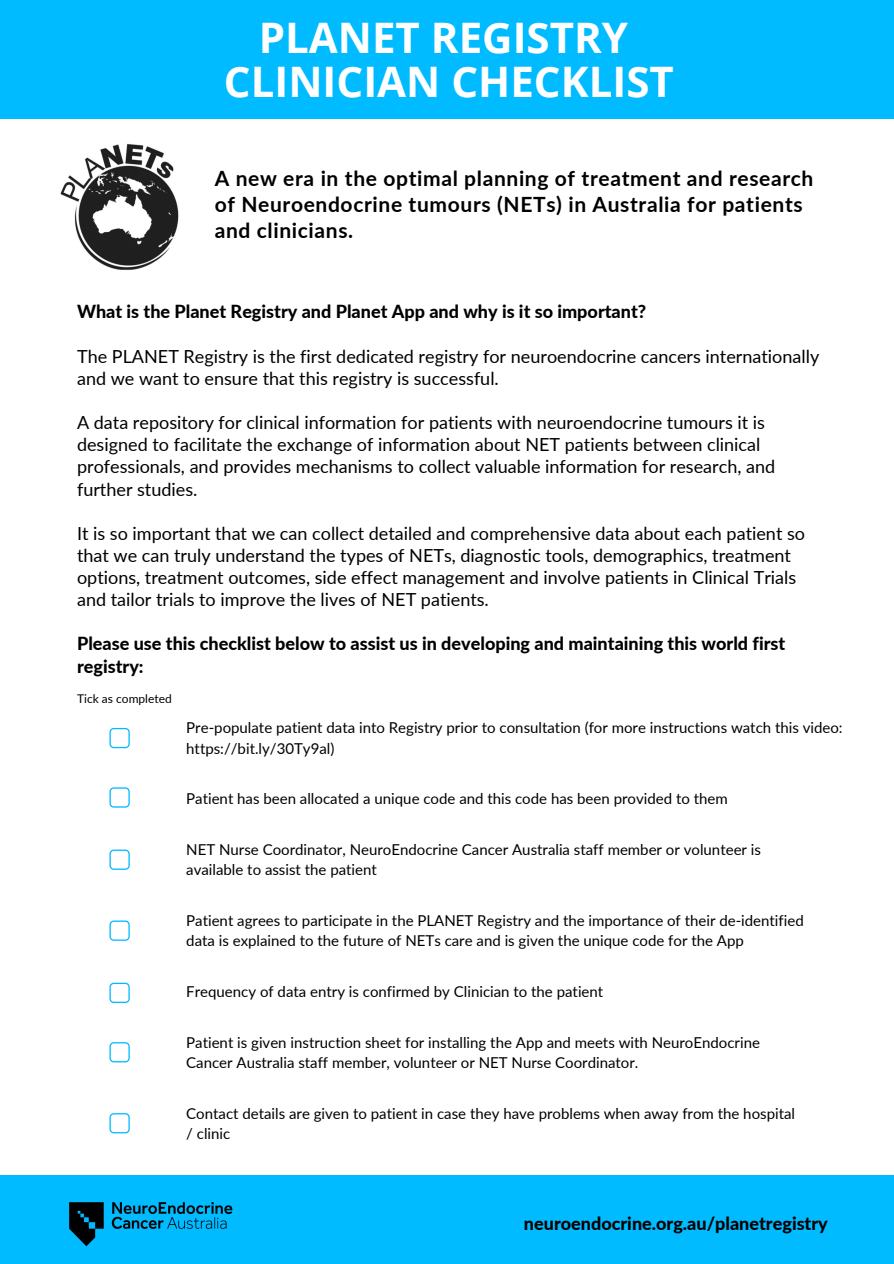
<style>
.page{position:relative;width:894px;height:1264px;background:#fff}
.page>*{position:absolute;margin:0;border:0;box-sizing:border-box;transform-origin:0 0}
.t1{font:700 42px/44px "Open Sans";color:#fff;text-align:center}
.t2{font:700 21px/26px "Lato";letter-spacing:.03em;color:#000}
.t3{font:18px/22px "Lato";color:#000}
.t4{font:800 18px/22px "Lato";color:#000}
.t5{font:15px/20.2px "Lato";color:#000}
.t6{font:12px "Lato";color:#000}
</style>
<div class="page">
<div style="left:0;top:0;width:893px;height:118px;background:#0bf"></div>
<div style="left:0;top:1175px;width:893px;height:88px;background:#0bf"></div>
<img style="left:69px;top:1202px;width:164px;height:45px">
<img style="left:60px;top:144px;width:119px;height:126px">
<svg style="left:109px;top:728px;width:21px;height:20px"></svg>
<svg style="left:109px;top:787px;width:21px;height:20px"></svg>
<svg style="left:109px;top:1042px;width:21px;height:20px"></svg>
<svg style="left:109px;top:982px;width:21px;height:21px"></svg>
<svg style="left:109px;top:920px;width:21px;height:20px"></svg>
<svg style="left:109px;top:849px;width:21px;height:20px"></svg>
<svg style="left:109px;top:1113px;width:21px;height:20px"></svg>
<h1 class="t1" style="left:224px;top:15px;width:451px">PLANET REGISTRY<br>CLINICIAN CHECKLIST</h1>
<h2 class="t2" style="left:215px;top:165px;width:600px">A new era in the optimal planning of treatment and research of Neuroendocrine tumours (NETs) in Australia for patients and clinicians.</h2>
<p class="t4" style="left:77px;top:300px;width:570px">What is the Planet Registry and Planet App and why is it so important?</p>
<p class="t3" style="left:77px;top:345px;width:743px">The PLANET Registry is the first dedicated registry for neuroendocrine cancers internationally and we want to ensure that this registry is successful.</p>
<p class="t3" style="left:77px;top:411px;width:699px">A data repository for clinical information for patients with neuroendocrine tumours it is designed to facilitate the exchange of information about NET patients between clinical professionals, and provides mechanisms to collect valuable information for research, and further studies.</p>
<p class="t3" style="left:77px;top:522px;width:729px">It is so important that we can collect detailed and comprehensive data about each patient so that we can truly understand the types of NETs, diagnostic tools, demographics, treatment options, treatment outcomes, side effect management and involve patients in Clinical Trials and tailor trials to improve the lives of NET patients.</p>
<p class="t4" style="left:77px;top:632px;width:709px">Please use this checklist below to assist us in developing and maintaining this world first registry:</p>
<p class="t6" style="left:77px;top:690px;width:96px">Tick as completed</p>
<p class="t5" style="left:186px;top:717px;width:657px">Pre-populate patient data into Registry prior to consultation (for more instructions watch this video: https://bit.ly/30Ty9al)</p>
<p class="t5" style="left:186px;top:788px;width:543px">Patient has been allocated a unique code and this code has been provided to them</p>
<p class="t5" style="left:186px;top:839px;width:576px">NET Nurse Coordinator, NeuroEndocrine Cancer Australia staff member or volunteer is available to assist the patient</p>
<p class="t5" style="left:186px;top:910px;width:619px">Patient agrees to participate in the PLANET Registry and the importance of their de-identified data is explained to the future of NETs care and is given the unique code for the App</p>
<p class="t5" style="left:186px;top:981px;width:418px">Frequency of data entry is confirmed by Clinician to the patient</p>
<p class="t5" style="left:186px;top:1031px;width:575px">Patient is given instruction sheet for installing the App and meets with NeuroEndocrine<br>Cancer Australia staff member, volunteer or NET Nurse Coordinator.</p>
<p class="t5" style="left:186px;top:1102px;width:610px">Contact details are given to patient in case they have problems when away from the hospital / clinic</p>
<p class="t4" style="left:524px;top:1211px;width:305px">neuroendocrine.org.au/planetregistry</p>
</div>
